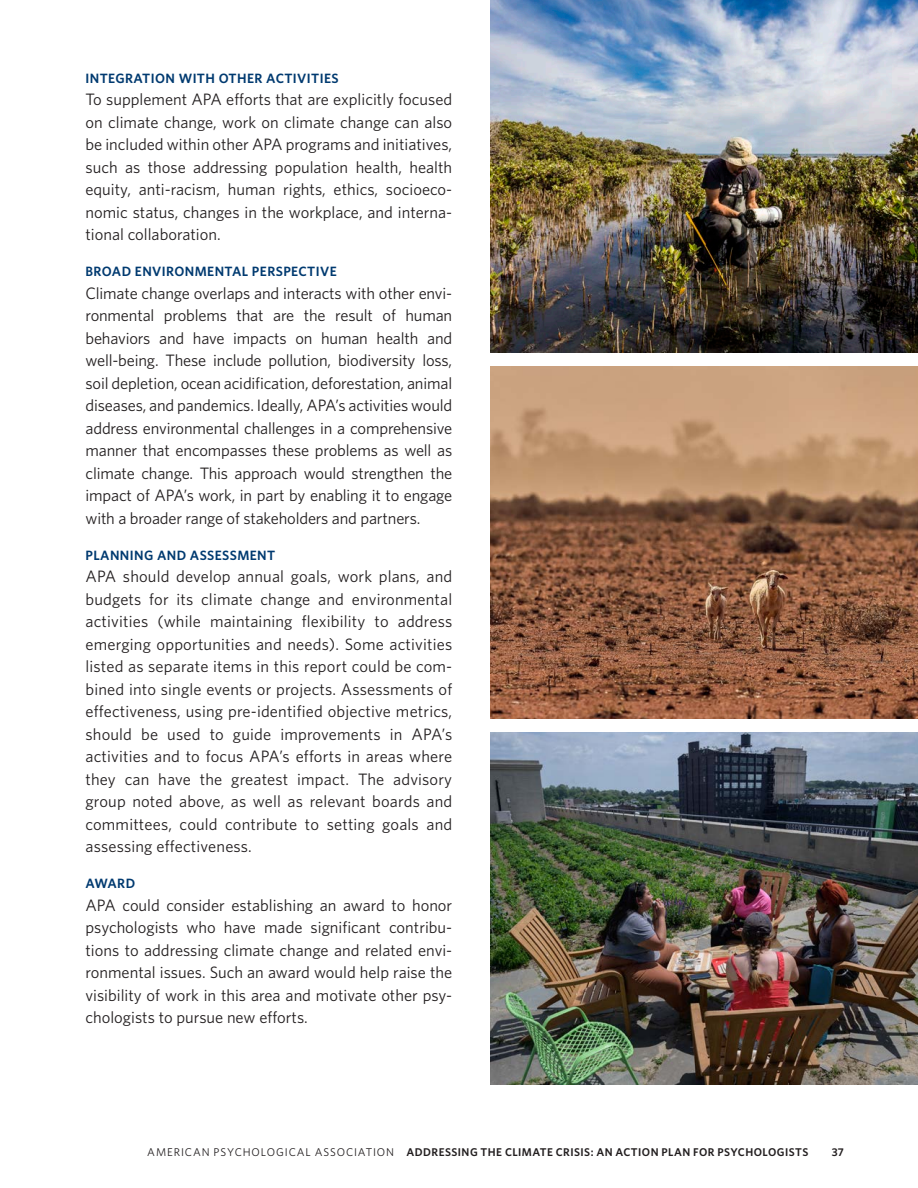
<style>
.page{position:relative;width:918px;height:1188px;background:#fff}
.page>*{position:absolute;margin:0;border:0;box-sizing:border-box;transform-origin:0 0}
.Body__First_Para{font:16.5px/22.5px "Whitney";color:#231f20;text-align:justify}
.t1{font:600 13.5px "Whitney";letter-spacing:.03em;color:#003a70}
.t2{font:600 11.25px "Whitney";letter-spacing:.04em;color:#231f20}
.s1{font-weight:400}
</style>
<div class="page">
<img style="left:490px;top:0;width:428px;height:352px">
<img style="left:490px;top:732px;width:428px;height:352px">
<img style="left:490px;top:366px;width:428px;height:352px">
<h3 class="t1" style="left:86px;top:69px;width:255px">INTEGRATION WITH OTHER ACTIVITIES</h3>
<p class="Body__First_Para" style="left:86px;top:88px;width:368px">To supplement APA efforts that are explicitly focused on climate change, work on climate change can also be included within other APA programs and initiatives, such as those addressing population health, health equity, anti-racism, human rights, ethics, socioeco&shy;nomic status, changes in the workplace, and interna&shy;tional collaboration.</p>
<h3 class="t1" style="left:86px;top:263px;width:253px">BROAD ENVIRONMENTAL PERSPECTIVE</h3>
<p class="Body__First_Para" style="left:86px;top:281px;width:368px">Climate change overlaps and interacts with other envi&shy;ronmental problems that are the result of human behaviors and have impacts on human health and well-being. These include pollution, biodiversity loss, soil depletion, ocean acidification, deforestation, animal diseases, and pandemics. Ideally, APA’s activities would address environmental challenges in a comprehensive manner that encompasses these problems as well as climate change. This approach would strengthen the impact of APA’s work, in part by enabling it to engage with a broader range of stakeholders and partners.</p>
<h3 class="t1" style="left:86px;top:546px;width:191px">PLANNING AND ASSESSMENT</h3>
<p class="Body__First_Para" style="left:86px;top:565px;width:368px">APA should develop annual goals, work plans, and budgets for its climate change and environmental activities (while maintaining flexibility to address emerging opportunities and needs). Some activities listed as separate items in this report could be com&shy;bined into single events or projects. Assessments of effectiveness, using pre-identified objective metrics, should be used to guide improvements in APA’s activities and to focus APA’s efforts in areas where they can have the greatest impact. The advisory group noted above, as well as relevant boards and committees, could contribute to setting goals and assessing effectiveness.</p>
<h3 class="t1" style="left:86px;top:875px;width:51px">AWARD</h3>
<p class="Body__First_Para" style="left:86px;top:893px;width:368px">APA could consider establishing an award to honor psychologists who have made significant contribu&shy;tions to addressing climate change and related envi&shy;ronmental issues. Such an award would help raise the visibility of work in this area and motivate other psy&shy;chologists to pursue new efforts.</p>
<p class="t2" style="left:147px;top:1144px;width:663px"><span class="s1">AMERICAN PSYCHOLOGICAL ASSOCIATION</span> ADDRESSING THE CLIMATE CRISIS: AN ACTION PLAN FOR PSYCHOLOGISTS</p>
<p class="t2" style="left:832px;top:1144px;width:14px">37</p>
</div>
